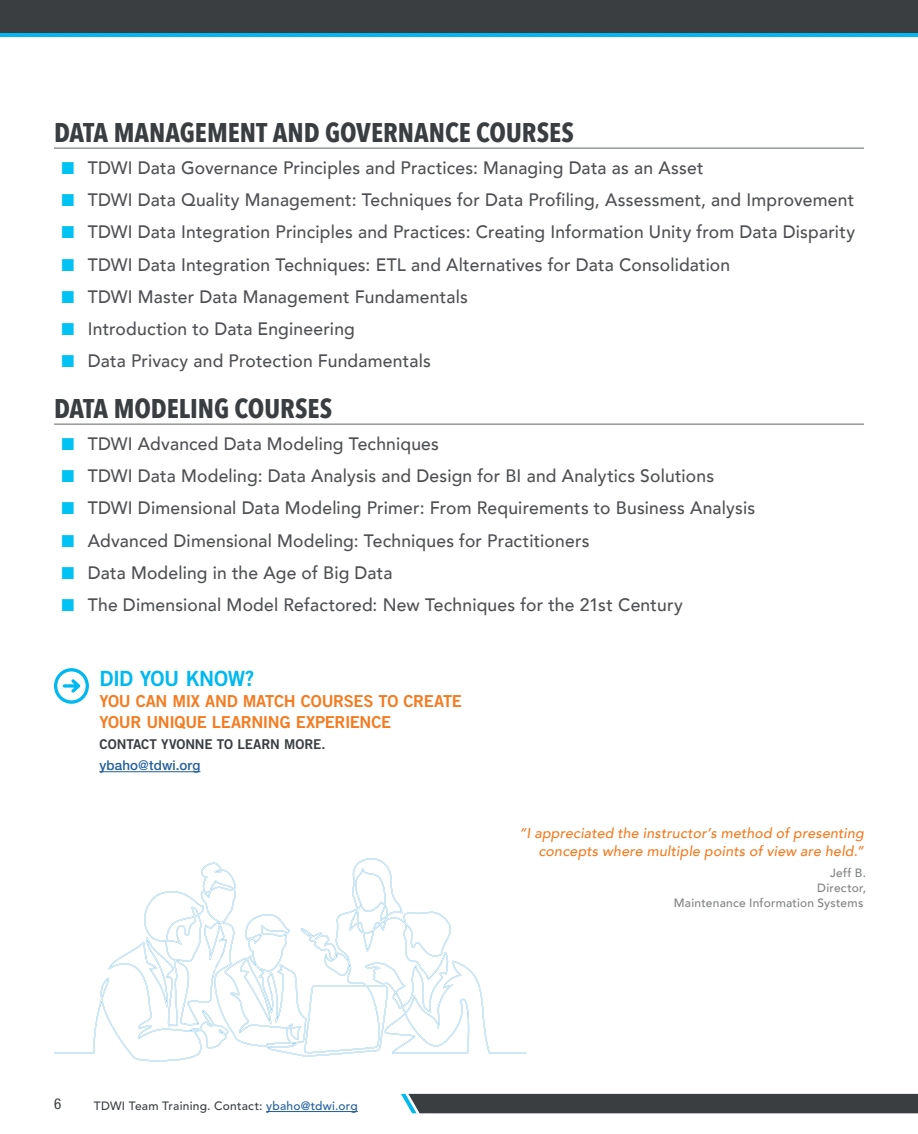
<style>
.page{position:relative;width:918px;height:1134px;background:#fff}
.page>*{position:absolute;margin:0;border:0;box-sizing:border-box;transform-origin:0 0}
.t1{font:700 27px "Avenir Next Condensed";color:#3a3e41}
.t2{font:21px "Trade Gothic LT Std Bd 2";letter-spacing:-.02em;color:#00b9f1}
.t3{font:500 18px/32.2px "Avenir";letter-spacing:.01em;color:#4f5053}
.t4{font:16.5px/21px "Trade Gothic LT Std Bd 2";letter-spacing:-.02em;color:#f47b20}
.t5{font:condensed 15px "Helvetica Neue LT Std";color:#3a3e41}
.t6{font:italic 500 14.25px/18px "Avenir";letter-spacing:.015em;color:#f47b20;text-align:right}
.t7{font:13.5px "Trade Gothic LT Std Bd 2";letter-spacing:-.01em;color:#3a3e41}
.t8{font:500 13.5px "Helvetica Neue LT Std";letter-spacing:.01em;color:#215e9e}
.t9{font:500 12px/15px "Avenir";letter-spacing:.02em;color:#808285;text-align:right}
.t10{font:500 12px "Avenir LT Std";letter-spacing:.02em;color:#3a3e41}
.s1{color:#215e9e}
</style>
<div class="page">
<div style="left:401px;top:1094px;width:517px;height:19px;background:#3a3e41"></div>
<hr style="left:0;top:32px;width:918px;height:4px;background:#00b9f1">
<div style="left:0;top:0;width:918px;height:33px;background:#3a3e41"></div>
<hr style="left:266px;top:1111px;width:92px;height:1px;background:#215e9e">
<hr style="left:54px;top:148px;width:810px;height:1px;background:#636466">
<hr style="left:54px;top:424px;width:810px;height:1px;background:#636466">
<hr style="left:99px;top:771px;width:101px;height:1px;background:#215e9e">
<svg style="left:54px;top:668px;width:35px;height:36px"></svg>
<svg style="left:54px;top:858px;width:397px;height:203px"></svg>
<svg style="left:101px;top:939px;width:381px;height:117px"></svg>
<h1 class="t1" style="left:54px;top:116px;width:521px">DATA MANAGEMENT AND GOVERNANCE COURSES</h1>
<p class="t3" style="left:88px;top:151px;width:769px">TDWI Data Governance Principles and Practices: Managing Data as an Asset<br>TDWI Data Quality Management: Techniques for Data Profiling, Assessment, and Improvement TDWI Data Integration Principles and Practices: Creating Information Unity from Data Disparity TDWI Data Integration Techniques: ETL and Alternatives for Data Consolidation<br>TDWI Master Data Management Fundamentals<br>Introduction to Data Engineering<br>Data Privacy and Protection Fundamentals</p>
<h1 class="t1" style="left:54px;top:392px;width:280px">DATA MODELING COURSES</h1>
<p class="t3" style="left:88px;top:427px;width:669px">TDWI Advanced Data Modeling Techniques<br>TDWI Data Modeling: Data Analysis and Design for BI and Analytics Solutions TDWI Dimensional Data Modeling Primer: From Requirements to Business Analysis Advanced Dimensional Modeling: Techniques for Practitioners<br>Data Modeling in the Age of Big Data<br>The Dimensional Model Refactored: New Techniques for the 21st Century</p>
<p class="t2" style="left:99px;top:666px;width:157px">DID YOU KNOW?</p>
<p class="t4" style="left:99px;top:691px;width:364px">YOU CAN MIX AND MATCH COURSES TO CREATE<br>YOUR UNIQUE LEARNING EXPERIENCE</p>
<p class="t7" style="left:99px;top:736px;width:228px">CONTACT YVONNE TO LEARN MORE.</p>
<p class="t8" style="left:99px;top:758px;width:103px">ybaho@tdwi.org</p>
<p class="t6" style="left:519px;top:824px;width:346px">“I appreciated the instructor’s method of presenting concepts where multiple points of view are held.”</p>
<p class="t9" style="left:674px;top:864px;width:194px">Jeff B.<br>Director,<br>Maintenance Information Systems</p>
<p class="t5" style="left:54px;top:1095px;width:9px">6</p>
<p class="t10" style="left:94px;top:1099px;width:265px">TDWI Team Training. Contact: <span class="s1">ybaho@tdwi.org</span></p>
</div>
